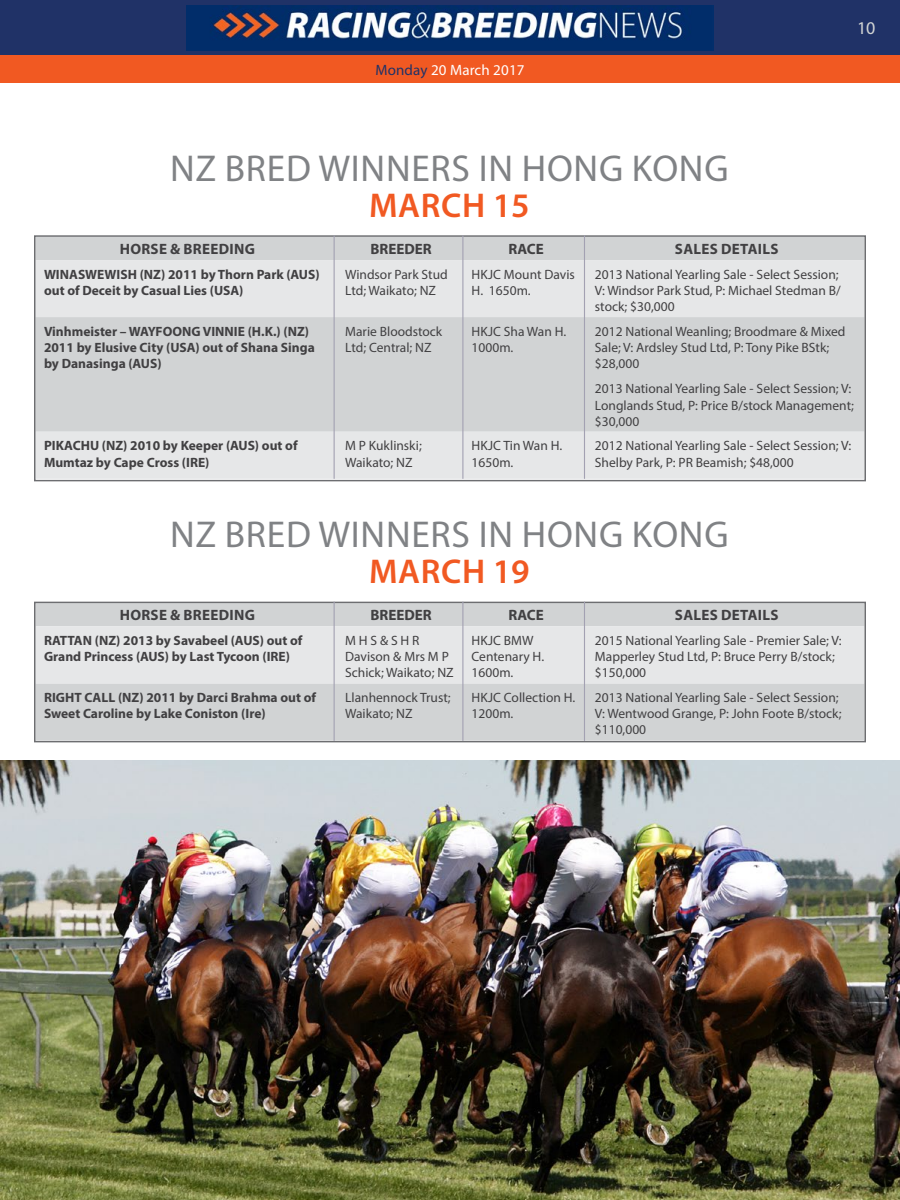
<style>
.page{position:relative;width:900px;height:1200px;background:#fff}
.page>*{position:absolute;margin:0;border:0;box-sizing:border-box;transform-origin:0 0}
.t1{font:37.5px "Myriad Pro";letter-spacing:.02em;color:#808285}
.t2{font:600 34.5px "Myriad Pro";letter-spacing:.005em;color:#f15922}
.t3{font:18px "Myriad Pro";color:#d1d4d4}
.t4{font:700 15px "Myriad Pro";color:#414042}
.t5{font:15px "Myriad Pro";letter-spacing:.01em;color:#fff}
.t6{font:13.5px/16.2px "Myriad Pro";color:#414042}
.t7{font:700 13.5px/16.2px "Myriad Pro";color:#414042}
.s1{color:#203267}
</style>
<div class="page">
<div style="left:0;top:0;width:900px;height:64px;background:#203267"></div>
<img style="left:187px;top:5px;width:526px;height:46px">
<div style="left:0;top:56px;width:900px;height:27px;background:#f15922"></div>
<div style="left:37px;top:238px;width:826px;height:22px;background:#d1d3d4"></div>
<svg style="left:37px;top:260px;width:826px;height:218px;background:#dadcdd"></svg>
<div style="left:34px;top:235px;width:832px;height:246px;border:2px solid #6d6e71"></div>
<div style="left:37px;top:605px;width:826px;height:134px;background:#d1d3d4"></div>
<div style="left:37px;top:626px;width:826px;height:57px;background:#e6e7e8"></div>
<div style="left:34px;top:602px;width:832px;height:140px;border:2px solid #6d6e71"></div>
<hr style="left:334px;top:235px;width:1px;height:244px;background:#a3a1b2">
<hr style="left:462px;top:235px;width:1px;height:244px;background:#a3a1b2">
<hr style="left:584px;top:235px;width:1px;height:244px;background:#a3a1b2">
<hr style="left:334px;top:602px;width:1px;height:139px;background:#a3a1b2">
<hr style="left:462px;top:602px;width:1px;height:139px;background:#a3a1b2">
<hr style="left:584px;top:602px;width:1px;height:139px;background:#a3a1b2">
<img style="left:0;top:761px;width:900px;height:439px">
<p class="t5" style="left:375px;top:61px;width:151px"><span class="s1">Monday</span> 20 March 2017</p>
<h1 class="t1" style="left:170px;top:145px;width:377px">NZ Bred Winners IN HONG</h1>
<h1 class="t1" style="left:632px;top:145px;width:24px">KONG</h1>
<h2 class="t2" style="left:369px;top:183px;width:51px">MARC</h2>
<h2 class="t2" style="left:462px;top:183px;width:69px">H 15</h2>
<h3 class="t3" style="left:857px;top:17px;width:20px">10</h3>
<p class="t4" style="left:120px;top:239px;width:21px">Horse</p>
<p class="t4" style="left:170px;top:239px;width:33px">&amp; Breeding</p>
<p class="t4" style="left:370px;top:239px;width:63px">BREEDER</p>
<p class="t4" style="left:508px;top:239px;width:37px">RACE</p>
<p class="t4" style="left:675px;top:239px;width:18px">Sales</p>
<p class="t4" style="left:721px;top:239px;width:20px">Details</p>
<p class="t7" style="left:44px;top:266px;width:277px">WINASWEWISH (NZ) 2011 by Thorn Park (AUS) out of Deceit by Casual Lies (USA)</p>
<p class="t6" style="left:345px;top:266px;width:104px">Windsor Park Stud<br>Ltd; Waikato; NZ</p>
<p class="t6" style="left:472px;top:266px;width:105px">HKJC Mount Davis<br>H. 1650m.</p>
<p class="t6" style="left:595px;top:266px;width:247px">2013 National Yearling Sale - Select Session;<br>V: Windsor Park Stud, P: Michael Stedman B/ stock; $30,000</p>
<p class="t7" style="left:44px;top:323px;width:272px">Vinhmeister – WAYFOONG VINNIE (H.K.) (NZ)<br>2011 by Elusive City (USA) out of Shana Singa by Danasinga (AUS)</p>
<p class="t6" style="left:345px;top:323px;width:99px">Marie Bloodstock<br>Ltd; Central; NZ</p>
<p class="t6" style="left:472px;top:323px;width:96px">HKJC Sha Wan H.<br>1000m.</p>
<p class="t6" style="left:595px;top:323px;width:252px">2012 National Weanling; Broodmare &amp; Mixed<br>Sale; V: Ardsley Stud Ltd, P: Tony Pike BStk; $28,000</p>
<p class="t6" style="left:595px;top:380px;width:260px">2013 National Yearling Sale - Select Session; V:<br>Longlands Stud, P: Price B/stock Management; $30,000</p>
<p class="t7" style="left:44px;top:437px;width:255px">PIKACHU (NZ) 2010 by Keeper (AUS) out of<br>Mumtaz by Cape Cross (IRE)</p>
<p class="t6" style="left:345px;top:438px;width:78px">M P Kuklinski;<br>Waikato; NZ</p>
<p class="t6" style="left:472px;top:438px;width:92px">HKJC Tin Wan H.<br>1650m.</p>
<p class="t6" style="left:595px;top:438px;width:258px">2012 National Yearling Sale - Select Session; V:<br>Shelby Park, P: PR Beamish; $48,000</p>
<h1 class="t1" style="left:170px;top:511px;width:377px">NZ Bred Winners IN HONG</h1>
<h1 class="t1" style="left:632px;top:511px;width:24px">KONG</h1>
<h2 class="t2" style="left:369px;top:549px;width:51px">MARC</h2>
<h2 class="t2" style="left:462px;top:549px;width:69px">H 19</h2>
<p class="t4" style="left:120px;top:606px;width:21px">Horse</p>
<p class="t4" style="left:170px;top:606px;width:33px">&amp; Breeding</p>
<p class="t4" style="left:370px;top:606px;width:63px">BREEDER</p>
<p class="t4" style="left:508px;top:606px;width:37px">RACE</p>
<p class="t4" style="left:675px;top:606px;width:18px">Sales</p>
<p class="t4" style="left:721px;top:606px;width:20px">Details</p>
<p class="t7" style="left:44px;top:632px;width:260px">RATTAN (NZ) 2013 by Savabeel (AUS) out of<br>Grand Princess (AUS) by Last Tycoon (IRE)</p>
<p class="t6" style="left:345px;top:632px;width:110px">M HS &amp; SHR<br>Davison &amp; Mrs M P<br>Schick; Waikato; NZ</p>
<p class="t6" style="left:472px;top:632px;width:74px">HKJC BMW<br>Centenary H.<br>1600m.</p>
<p class="t6" style="left:595px;top:632px;width:248px">2015 National Yearling Sale - Premier Sale; V:<br>Mapperley Stud Ltd, P: Bruce Perry B/stock; $150,000</p>
<p class="t7" style="left:44px;top:689px;width:274px">RIGHT CALL (NZ) 2011 by Darci Brahma out of<br>Sweet Caroline by Lake Coniston (Ire)</p>
<p class="t6" style="left:345px;top:689px;width:107px">Llanhennock Trust;<br>Waikato; NZ</p>
<p class="t6" style="left:472px;top:689px;width:105px">HKJC Collection H.<br>1200m.</p>
<p class="t6" style="left:595px;top:689px;width:248px">2013 National Yearling Sale - Select Session;<br>V: Wentwood Grange, P: John Foote B/stock; $110,000</p>
</div>
